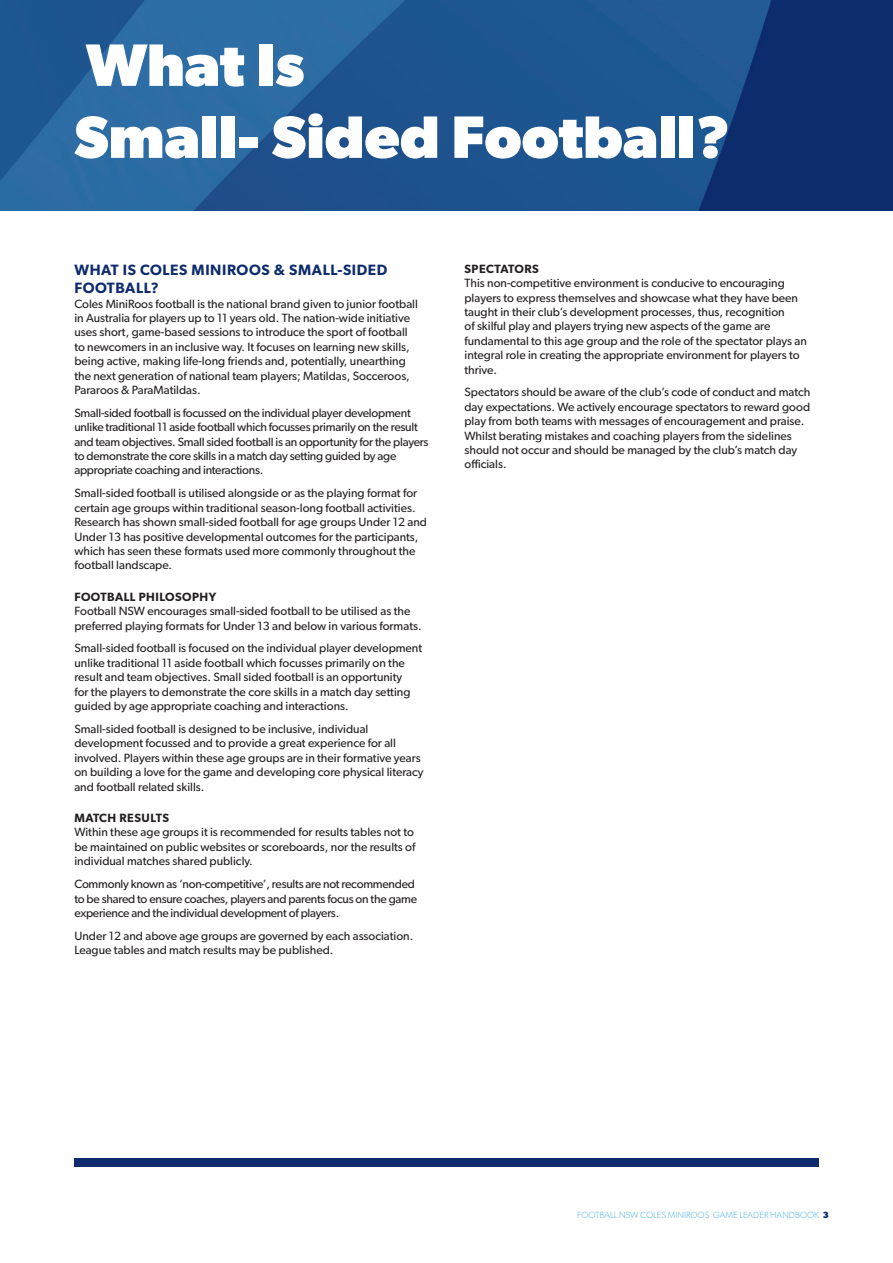
<style>
.page{position:relative;width:893px;height:1263px;background:#fff}
.page>*{position:absolute;margin:0;border:0;box-sizing:border-box;transform-origin:0 0}
.t1{font:700 60px/72px "Gibson";color:#fff}
.heading{font:600 15px/18px "Gibson";letter-spacing:.04em;color:#0d2b6d}
.body{font:12px/14.4px "Gibson";color:#231f20}
.body-2{font:12px/14.4px "Gibson";letter-spacing:-.02em;color:#231f20}
.heading-2{font:600 12px "Gibson";letter-spacing:.04em;color:#231f20}
.t2{font:300 9px "Gibson";color:#58b7e7}
.s1{font-weight:700;color:#0d2b6d}
</style>
<div class="page">
<div style="left:74px;top:1158px;width:745px;height:8px;background:#0d2b6d"></div>
<img style="left:0;top:0;width:893px;height:210px">
<p class="t1" style="left:74px;top:28px;width:657px">What Is<br>Small- Sided Football?</p>
<p class="heading" style="left:74px;top:261px;width:315px">WHAT IS COLES MINIROOS &amp; SMALL-SIDED<br>FOOTBALL?</p>
<p class="body" style="left:74px;top:296px;width:345px">Coles MiniRoos football is the national brand given to junior football in Australia for players up to 11 years old. The nation-wide initiative uses short, game-based sessions to introduce the sport of football to newcomers in an inclusive way. It focuses on learning new skills, being active, making life-long friends and, potentially, unearthing the next generation of national team players; Matildas, Socceroos, Pararoos &amp; ParaMatildas.</p>
<p class="body-2" style="left:74px;top:405px;width:356px">Small-sided football is focussed on the individual player development unlike traditional 11 aside football which focusses primarily on the result and team objectives. Small sided football is an opportunity for the players to demonstrate the core skills in a match day setting guided by age appropriate coaching and interactions.</p>
<p class="body" style="left:74px;top:486px;width:354px">Small-sided football is utilised alongside or as the playing format for certain age groups within traditional season-long football activities.<br>Research has shown small-sided football for age groups Under 12 and Under 13 has positive developmental outcomes for the participants, which has seen these formats used more commonly throughout the football landscape.</p>
<p class="heading-2" style="left:74px;top:589px;width:143px">FOOTBALL PHILOSOPHY</p>
<p class="body" style="left:74px;top:604px;width:347px">Football NSW encourages small-sided football to be utilised as the preferred playing formats for Under 13 and below in various formats.</p>
<p class="body" style="left:74px;top:641px;width:349px">Small-sided football is focused on the individual player development unlike traditional 11 aside football which focusses primarily on the result and team objectives. Small sided football is an opportunity<br>for the players to demonstrate the core skills in a match day setting guided by age appropriate coaching and interactions.</p>
<p class="body" style="left:74px;top:721px;width:351px">Small-sided football is designed to be inclusive, individual development focussed and to provide a great experience for all involved. Players within these age groups are in their formative years on building a love for the game and developing core physical literacy and football related skills.</p>
<p class="heading-2" style="left:74px;top:811px;width:96px">MATCH RESULTS</p>
<p class="body" style="left:74px;top:825px;width:342px">Within these age groups it is recommended for results tables not to be maintained on public websites or scoreboards, nor the results of individual matches shared publicly.</p>
<p class="body-2" style="left:74px;top:877px;width:344px">Commonly known as ‘non-competitive’, results are not recommended to be shared to ensure coaches, players and parents focus on the game experience and the individual development of players.</p>
<p class="body" style="left:74px;top:928px;width:338px">Under 12 and above age groups are governed by each association.<br>League tables and match results may be published.</p>
<p class="heading-2" style="left:464px;top:261px;width:76px">SPECTATORS</p>
<p class="body" style="left:464px;top:276px;width:344px">This non-competitive environment is conducive to encouraging players to express themselves and showcase what they have been taught in their club’s development processes, thus, recognition<br>of skilful play and players trying new aspects of the game are fundamental to this age group and the role of the spectator plays an integral role in creating the appropriate environment for players to thrive.</p>
<p class="body" style="left:464px;top:385px;width:347px">Spectators should be aware of the club’s code of conduct and match day expectations. We actively encourage spectators to reward good play from both teams with messages of encouragement and praise.<br>Whilst berating mistakes and coaching players from the sidelines should not occur and should be managed by the club’s match day officials.</p>
<p class="t2" style="left:577px;top:1209px;width:253px">FOOTBALL NSW COLES MINIROOS GAME LEADER HANDBOOK <span class="s1">3</span></p>
</div>
